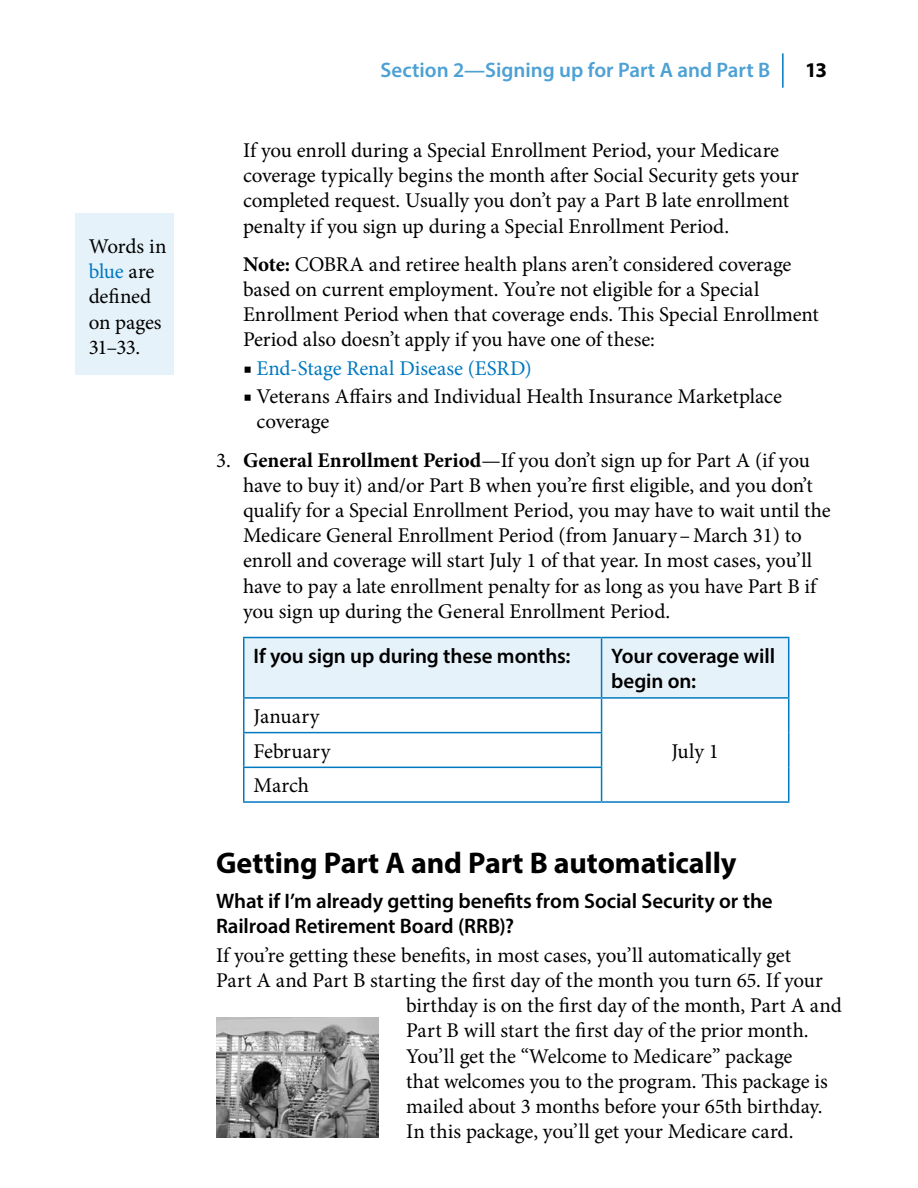
<style>
.page{position:relative;width:918px;height:1188px;background:#fff}
.page>*{position:absolute;margin:0;border:0;box-sizing:border-box;transform-origin:0 0}
.Heading_2{font:700 30px "Myriad Pro";letter-spacing:-.005em;color:#000}
.TEXT{font:21px/25.2px "Minion Pro";letter-spacing:-.005em;color:#000}
.text_before_bullet{font:21px/25.2px "Minion Pro";letter-spacing:-.01em;color:#000}
.Heading_3{font:600 21px/25.2px "Myriad Pro";letter-spacing:-.005em;color:#000}
.t1{font:600 21px "Myriad Pro";color:#4da1d4}
.t2{font:21px "Minion Pro";color:#0079c1}
.t3{font:700 21px "Myriad Pro";color:#000}
.s1{color:#0079c1}
.s2{font-weight:700}
.s3{color:#000}
</style>
<div class="page">
<hr style="left:782px;top:53px;width:2px;height:35px;background:#0079c1">
<div style="left:244px;top:638px;width:544px;height:59px;background:#e6f2f9"></div>
<svg style="left:244px;top:699px;width:359px;height:102px"></svg>
<hr style="left:243px;top:637px;width:359px;height:1px;background:#0079c1">
<hr style="left:243px;top:638px;width:1px;height:59px;background:#0079c1">
<hr style="left:602px;top:637px;width:187px;height:1px;background:#0079c1">
<hr style="left:601px;top:638px;width:1px;height:59px;background:#0079c1">
<hr style="left:788px;top:638px;width:1px;height:59px;background:#0079c1">
<hr style="left:243px;top:697px;width:359px;height:2px;background:#0079c1">
<hr style="left:243px;top:699px;width:1px;height:33px;background:#0079c1">
<hr style="left:602px;top:697px;width:187px;height:2px;background:#0079c1">
<hr style="left:601px;top:699px;width:1px;height:33px;background:#0079c1">
<hr style="left:788px;top:699px;width:1px;height:34px;background:#0079c1">
<hr style="left:243px;top:732px;width:359px;height:1px;background:#0079c1">
<hr style="left:243px;top:733px;width:1px;height:34px;background:#0079c1">
<hr style="left:601px;top:733px;width:1px;height:34px;background:#0079c1">
<hr style="left:788px;top:733px;width:1px;height:34px;background:#0079c1">
<hr style="left:243px;top:767px;width:359px;height:1px;background:#0079c1">
<hr style="left:243px;top:768px;width:1px;height:33px;background:#0079c1">
<hr style="left:601px;top:768px;width:1px;height:33px;background:#0079c1">
<hr style="left:788px;top:767px;width:1px;height:34px;background:#0079c1">
<hr style="left:243px;top:801px;width:359px;height:2px;background:#0079c1">
<hr style="left:602px;top:801px;width:187px;height:2px;background:#0079c1">
<img style="left:216px;top:1018px;width:162px;height:119px">
<div style="left:75px;top:213px;width:99px;height:162px;background:#e6f2f9"></div>
<p class="TEXT" style="left:89px;top:234px;width:79px">Words in <span class="s1">blue</span> are defined on pages<br>31–33.</p>
<p class="t1" style="left:381px;top:56px;width:391px">Section 2—Signing up for Part A and Part B</p>
<p class="t3" style="left:805px;top:56px;width:23px">13</p>
<p class="TEXT" style="left:243px;top:138px;width:557px">If you enroll during a Special Enrollment Period, your Medicare coverage typically begins the month after Social Security gets your completed request. Usually you don’t pay a Part B late enrollment penalty if you sign up during a Special Enrollment Period.</p>
<p class="text_before_bullet" style="left:243px;top:252px;width:578px"><span class="s2">Note:</span> COBRA and retiree health plans aren’t considered coverage based on current employment. You’re not eligible for a Special Enrollment Period when that coverage ends. This Special Enrollment Period also doesn’t apply if you have one of these:</p>
<p class="t2" style="left:244px;top:354px;width:290px"><span class="s3">■</span> End-Stage Renal Disease (ESRD)</p>
<p class="TEXT" style="left:256px;top:384px;width:527px;text-indent:-13px">■ Veterans Affairs and Individual Health Insurance Marketplace coverage</p>
<p class="TEXT" style="left:243px;top:447px;width:589px;text-indent:-27px">3. <span class="s2">General Enrollment Period</span>—If you don’t sign up for Part A (if you have to buy it) and/or Part B when you’re first eligible, and you don’t qualify for a Special Enrollment Period, you may have to wait until the Medicare General Enrollment Period (from January–March 31) to enroll and coverage will start July 1 of that year. In most cases, you’ll have to pay a late enrollment penalty for as long as you have Part B if you sign up during the General Enrollment Period.</p>
<h3 class="Heading_3" style="left:253px;top:643px;width:319px">If you sign up during these months:</h3>
<h3 class="Heading_3" style="left:611px;top:643px;width:165px">Your coverage will begin on:</h3>
<p class="TEXT" style="left:253px;top:704px;width:68px">January</p>
<p class="TEXT" style="left:253px;top:738px;width:78px">February</p>
<p class="TEXT" style="left:671px;top:738px;width:49px">July 1</p>
<p class="TEXT" style="left:253px;top:773px;width:57px">March</p>
<h2 class="Heading_2" style="left:216px;top:844px;width:522px">Getting Part A and Part B automatically</h2>
<h3 class="Heading_3" style="left:216px;top:888px;width:558px">What if I’m already getting benefits from Social Security or the<br>Railroad Retirement Board (RRB)?</h3>
<p class="TEXT" style="left:216px;top:943px;width:577px">If you’re getting these benefits, in most cases, you’ll automatically get</p>
<p class="TEXT" style="left:216px;top:968px;width:609px">Part A and Part B starting the first day of the month you turn 65. If your</p>
<p class="TEXT" style="left:406px;top:993px;width:437px">birthday is on the first day of the month, Part A and</p>
<p class="TEXT" style="left:406px;top:1018px;width:404px">Part B will start the first day of the prior month.</p>
<p class="TEXT" style="left:406px;top:1043px;width:388px">You’ll get the “Welcome to Medicare” package</p>
<p class="TEXT" style="left:406px;top:1069px;width:423px">that welcomes you to the program. This package is</p>
<p class="TEXT" style="left:406px;top:1094px;width:418px">mailed about 3 months before your 65th birthday.</p>
<p class="TEXT" style="left:406px;top:1119px;width:389px">In this package, you’ll get your Medicare card.</p>
</div>
